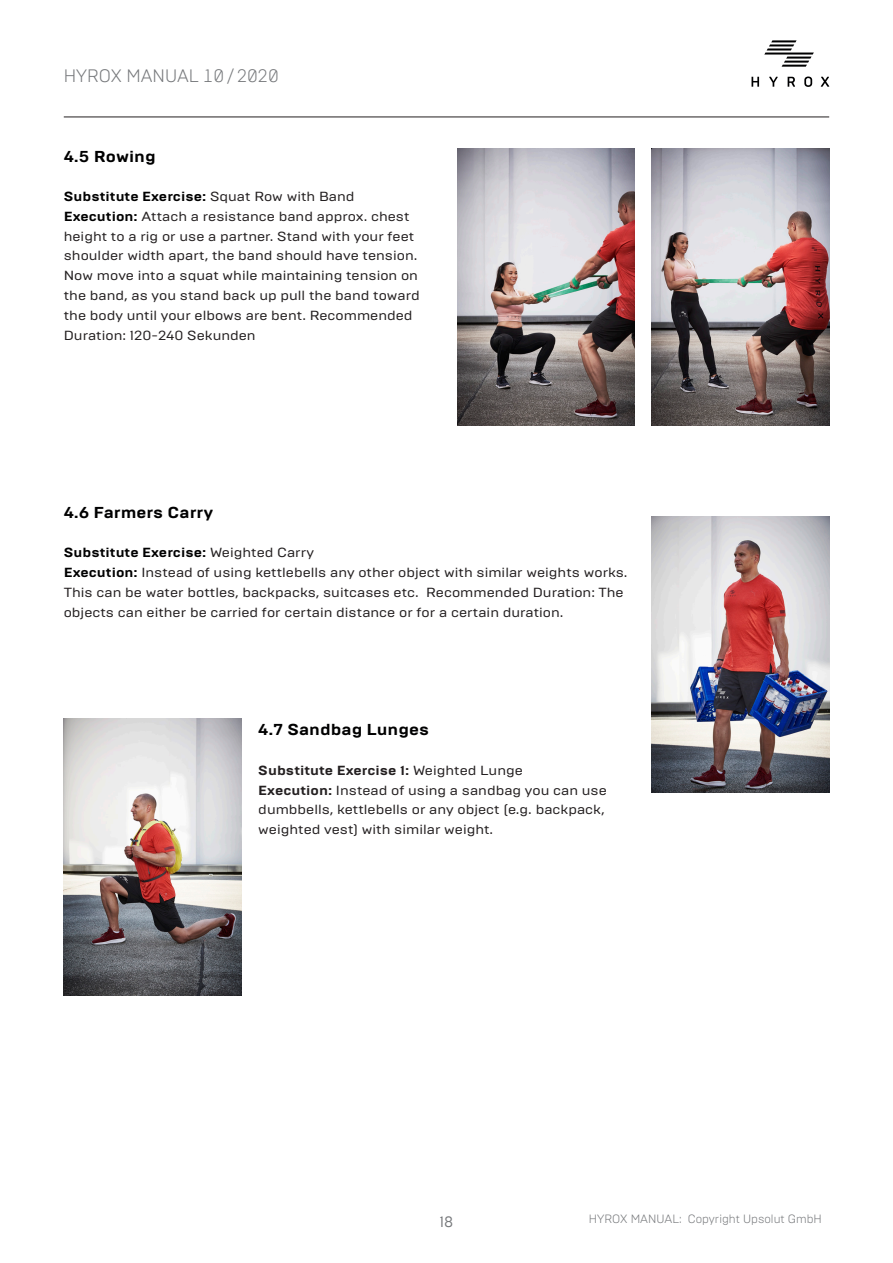
<style>
.page{position:relative;width:893px;height:1263px;background:#fff}
.page>*{position:absolute;margin:0;border:0;box-sizing:border-box;transform-origin:0 0}
.t1{font:300 18px "Brutal Type";color:#76787b}
.t2{font:700 15.75px "Brutal Type";color:#000001;scale:1.14 1}
.t3{font:15px "Brutal Type";color:#76787b}
.t4{font:13.2px/19.8px "Brutal Type";color:#231f20;scale:1.14 1}
.t5{font:300 12px "Brutal Type";color:#76787b}
.s1{font-weight:700;color:#000001}
.s2{font-weight:700}
</style>
<div class="page">
<svg style="left:764px;top:40px;width:50px;height:27px"></svg>
<svg style="left:751px;top:77px;width:8px;height:10px"></svg>
<svg style="left:769px;top:77px;width:9px;height:10px"></svg>
<svg style="left:788px;top:77px;width:7px;height:10px"></svg>
<svg style="left:804px;top:77px;width:8px;height:10px"></svg>
<svg style="left:821px;top:77px;width:8px;height:10px"></svg>
<hr style="left:64px;top:117px;width:765px;height:1px;background:#231f20">
<img style="left:652px;top:516px;width:177px;height:277px">
<img style="left:652px;top:149px;width:177px;height:276px">
<img style="left:457px;top:149px;width:178px;height:276px">
<img style="left:64px;top:719px;width:177px;height:276px">
<h1 class="t1" style="left:64px;top:64px;width:216px">HYROX MANUAL 10/2020</h1>
<p class="t2" style="left:64px;top:146px;width:82px">4.5 Rowing</p>
<p class="t4" style="left:64px;top:187px;width:314px"><span class="s1">Substitute Exercise:</span> Squat Row with Band <span class="s1">Execution:</span> Attach a resistance band approx. chest height to a rig or use a partner. Stand with your feet shoulder width apart, the band should have tension.<br>Now move into a squat while maintaining tension on the band, as you stand back up pull the band toward the body until your elbows are bent. Recommended Duration: 120-240 Sekunden</p>
<p class="t2" style="left:64px;top:503px;width:132px">4.6 Farmers Carry</p>
<p class="t4" style="left:64px;top:543px;width:496px"><span class="s1">Substitute Exercise:</span> Weighted Carry<br><span class="s1">Execution:</span> Instead of using kettlebells any other object with similar weights works.<br>This can be water bottles, backpacks, suitcases etc. Recommended Duration: The objects can either be carried for certain distance or for a certain duration.</p>
<p class="t2" style="left:258px;top:720px;width:151px">4.7 Sandbag Lunges</p>
<p class="t4" style="left:258px;top:760px;width:307px"><span class="s2">Substitute Exercise 1:</span> Weighted Lunge<br><span class="s2">Execution:</span> Instead of using a sandbag you can use dumbbells, kettlebells or any object (e.g. backpack, weighted vest) with similar weight.</p>
<p class="t3" style="left:440px;top:1212px;width:15px">18</p>
<p class="t5" style="left:589px;top:1211px;width:234px">HYROX MANUAL: Copyright Upsolut GmbH</p>
</div>
